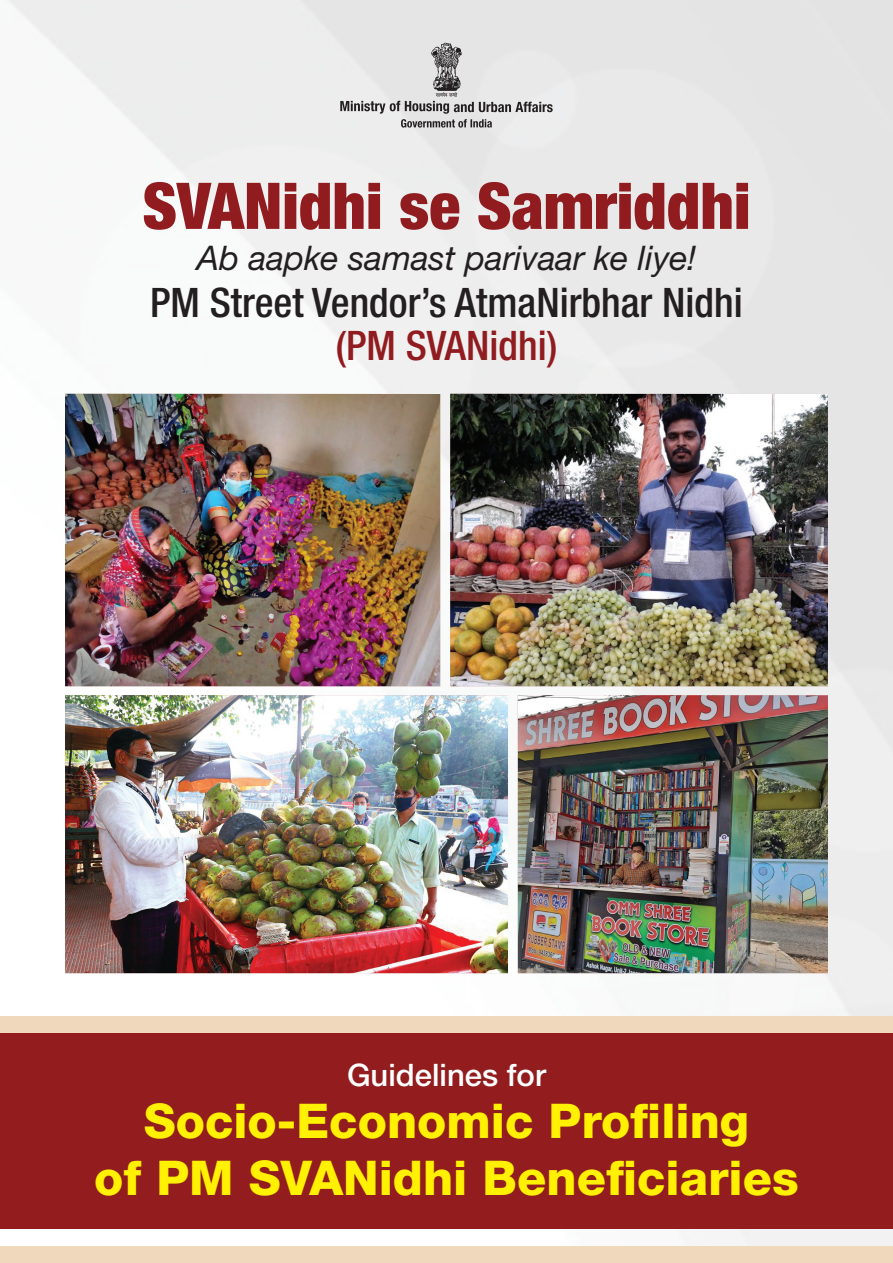
<style>
.page{position:relative;width:893px;height:1263px;background:#fff}
.page>*{position:absolute;margin:0;border:0;box-sizing:border-box;transform-origin:0 0}
.t1{font:900 condensed 64.5px "Helvetica Neue LT Std";color:#911c1f}
.t2{font:800 48px/57.6px "Helvetica Neue LT Std";color:#fff101;text-align:center}
.t3{font:500 condensed 40.65px "Helvetica Neue LT Std";color:#231f20}
.t4{font:500 condensed 40.65px "Helvetica Neue LT Std";color:#911c1f}
.t5{font:italic 33.9px "Helvetica Neue LT Std";color:#231f20}
.t6{font:500 31.05px "Helvetica Neue LT Std";color:#fff}
</style>
<div class="page">
<div style="left:0;top:1016px;width:893px;height:45px;background:#f0d8bd"></div>
<div style="left:0;top:1033px;width:893px;height:196px;background:#921c1e"></div>
<img style="left:65px;top:394px;width:375px;height:292px">
<img style="left:65px;top:695px;width:443px;height:278px">
<img style="left:450px;top:394px;width:378px;height:292px">
<img style="left:518px;top:695px;width:310px;height:278px">
<svg style="left:340px;top:43px;width:213px;height:85px;background:#d1d1d1"></svg>
<div style="left:0;top:1246px;width:893px;height:17px;background:#f0d8bd"></div>
<h1 class="t1" style="left:142px;top:166px;width:610px">SVANidhi se Samriddhi</h1>
<p class="t5" style="left:197px;top:237px;width:501px">Ab aapke samast parivaar ke liye!</p>
<p class="t3" style="left:150px;top:278px;width:594px">PM Street Vendor’s AtmaNirbhar Nidhi</p>
<p class="t4" style="left:336px;top:321px;width:223px">(PM SVANidhi)</p>
<p class="t6" style="left:347px;top:1056px;width:201px">Guidelines for</p>
<p class="t2" style="left:94px;top:1091px;width:706px">Socio-Economic Profiling<br>of PM SVANidhi Beneficiaries</p>
</div>
